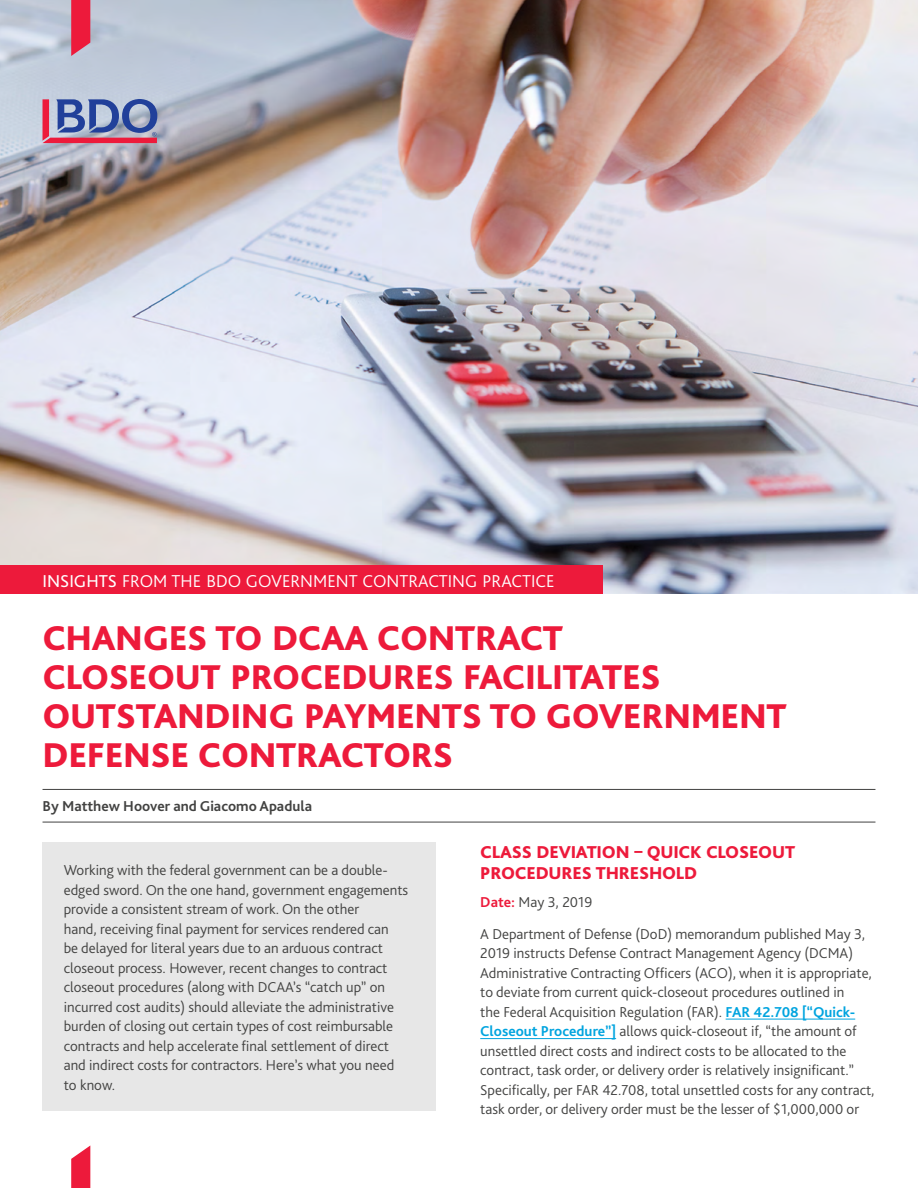
<style>
.page{position:relative;width:918px;height:1188px;background:#fff}
.page>*{position:absolute;margin:0;border:0;box-sizing:border-box;transform-origin:0 0}
.t1{font:800 36px/39px "Bliss Pro";letter-spacing:-.01em;color:#ed1a3b}
.t2{font:800 18px/21px "Bliss Pro";letter-spacing:-.01em;color:#ed1a3b}
.t3{font:300 18px "Bliss Pro";color:#fff}
.t4{font:300 15px/19.5px "Bliss Pro";color:#424241}
.t5{font:700 15px "Bliss Pro";color:#424241}
.s1{font-weight:400}
.s2{font-weight:700;color:#ed1a3b}
.s3{font-weight:700;color:#00a4df}
</style>
<div class="page">
<img style="left:0;top:0;width:918px;height:594px">
<div style="left:0;top:566px;width:603px;height:28px;background:#ed1a3b"></div>
<svg style="left:71px;top:0;width:19px;height:56px"></svg>
<hr style="left:43px;top:789px;width:832px;height:1px;background:#424241">
<hr style="left:43px;top:822px;width:832px;height:1px;background:#424241">
<div style="left:43px;top:843px;width:393px;height:268px;background:#e7e7e7"></div>
<hr style="left:726px;top:1019px;width:129px;height:1px;background:#00a4df">
<hr style="left:480px;top:1038px;width:136px;height:1px;background:#00a4df">
<svg style="left:71px;top:1145px;width:19px;height:43px"></svg>
<svg style="left:43px;top:99px;width:114px;height:44px;background:#907ca7"></svg>
<p class="t3" style="left:43px;top:570px;width:514px"><span class="s1">INSIGHTS</span> FROM THE BDO GOVERNMENT CONTRACTING PRACTICE</p>
<h1 class="t1" style="left:43px;top:618px;width:746px">CHANGES TO DCAA CONTRACT<br>CLOSEOUT PROCEDURES FACILITATES<br>OUTSTANDING PAYMENTS TO GOVERNMENT<br>DEFENSE CONTRACTORS</h1>
<p class="t5" style="left:43px;top:797px;width:271px">By Matthew Hoover and Giacomo Apadula</p>
<p class="t4" style="left:64px;top:860px;width:346px">Working with the federal government can be a double&shy;edged sword. On the one hand, government engagements provide a consistent stream of work. On the other<br>hand, receiving final payment for services rendered can<br>be delayed for literal years due to an arduous contract closeout process. However, recent changes to contract closeout procedures (along with DCAA’s “catch up” on incurred cost audits) should alleviate the administrative burden of closing out certain types of cost reimbursable contracts and help accelerate final settlement of direct and indirect costs for contractors. Here’s what you need to know.</p>
<p class="t2" style="left:480px;top:841px;width:316px">CLASS DEVIATION – QUICK CLOSEOUT<br>PROCEDURES THRESHOLD</p>
<p class="t4" style="left:480px;top:885px;width:387px;line-height:32.2px"><span class="s2">Date:</span> May 3, 2019<br>A Department of Defense (DoD) memorandum published May 3,</p>
<p class="t4" style="left:480px;top:943px;width:396px">2019 instructs Defense Contract Management Agency (DCMA)<br>Administrative Contracting Officers (ACO), when it is appropriate, to deviate from current quick-closeout procedures outlined in<br>the Federal Acquisition Regulation (FAR). <span class="s3">FAR 42.708 [“Quick-Closeout Procedure”]</span> allows quick-closeout if, “the amount of unsettled direct costs and indirect costs to be allocated to the contract, task order, or delivery order is relatively insignificant.” Specifically, per FAR 42.708, total unsettled costs for any contract, task order, or delivery order must be the lesser of $1,000,000 or</p>
</div>
